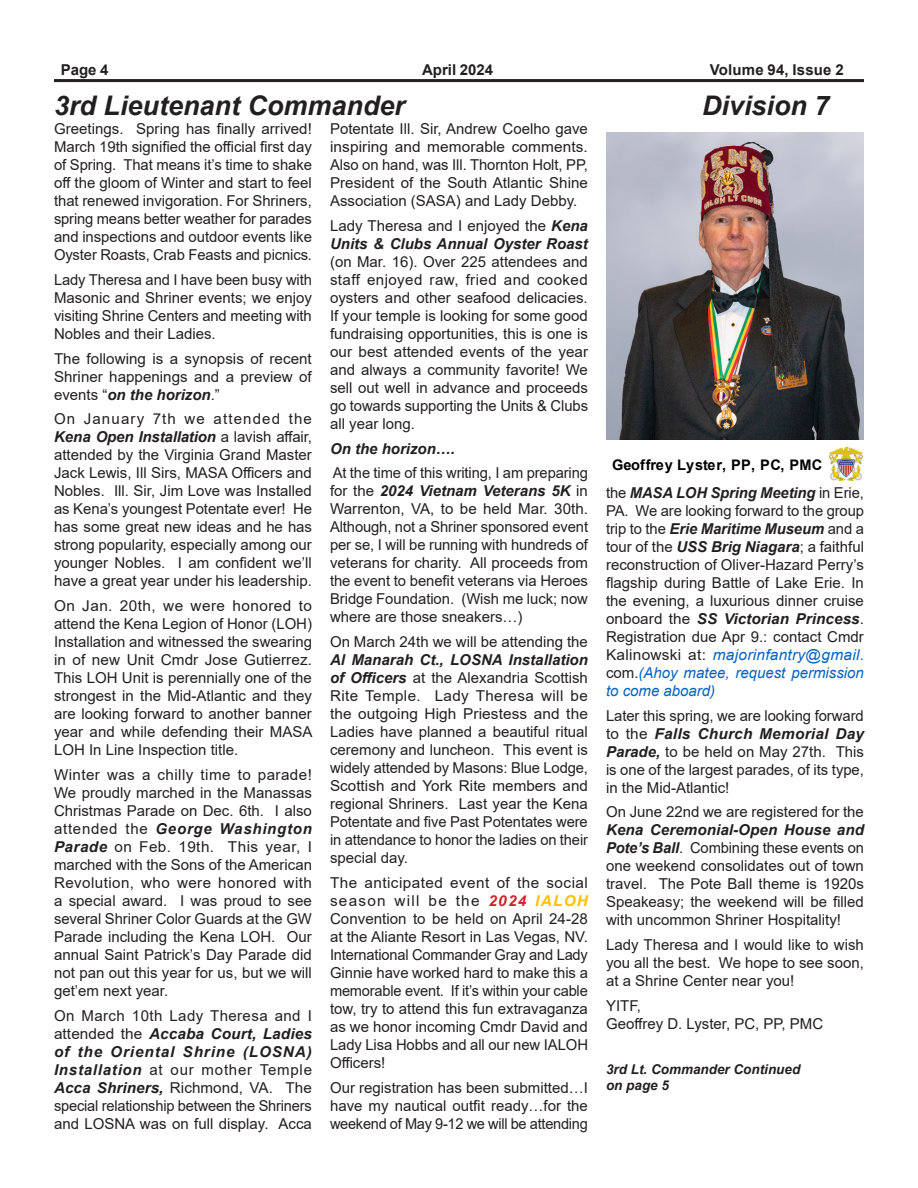
<style>
.page{position:relative;width:918px;height:1188px;background:#fff}
.page>*{position:absolute;margin:0;border:0;box-sizing:border-box;transform-origin:0 0}
.LT_Commander_Title_Division{font:italic 700 27px "Arial";color:#231f20}
.Text_Justified{font:15px/18px "Arial";color:#231f20;text-align:justify}
.t1{font:700 15px "Arial";color:#231f20}
.Heading_1{font:15px "Arial";color:#231f20}
.Text_Justified-2{font:italic 700 15px "Arial";color:#231f20}
.t2{font:700 14.55px "Arial";letter-spacing:.01em;color:#000}
.Heading_1-2{font:italic 700 13.5px "Arial";color:#231f20}
.s1{font-weight:700;font-style:italic}
.s2{font-weight:700;font-style:italic;color:#d1232a}
.s3{font-weight:700;font-style:italic;color:#ffc000}
.s4{font-style:italic;color:#0563c1}
.s5{color:#0563c1}
</style>
<div class="page">
<hr style="left:54px;top:79px;width:810px;height:3px;background:#231f20">
<img style="left:606px;top:132px;width:258px;height:308px">
<img style="left:830px;top:447px;width:33px;height:34px">
<p class="t1" style="left:61px;top:59px;width:49px">Page 4</p>
<p class="t1" style="left:422px;top:59px;width:73px">April 2024</p>
<p class="t1" style="left:710px;top:59px;width:135px">Volume 94, Issue 2</p>
<p class="LT_Commander_Title_Division" style="left:54px;top:87px;width:353px">3rd Lieutenant Commander</p>
<p class="LT_Commander_Title_Division" style="left:702px;top:87px;width:129px">Division 7</p>
<p class="Text_Justified" style="left:54px;top:120px;width:260px">Greetings. Spring has finally arrived!<br>March 19th signified the official first day of Spring. That means it’s time to shake off the gloom of Winter and start to feel that renewed invigoration. For Shriners, spring means better weather for parades and inspections and outdoor events like Oyster Roasts, Crab Feasts and picnics.</p>
<p class="Text_Justified" style="left:54px;top:270px;width:259px">Lady Theresa and I have been busy with Masonic and Shriner events; we enjoy visiting Shrine Centers and meeting with Nobles and their Ladies.</p>
<p class="Text_Justified" style="left:54px;top:349px;width:259px">The following is a synopsis of recent Shriner happenings and a preview of events “<span class="s1">on the horizon</span>.”</p>
<p class="Text_Justified" style="left:54px;top:410px;width:260px">On January 7th we attended the <span class="s1">Kena Open Installation</span> a lavish affair, attended by the Virginia Grand Master Jack Lewis, Ill Sirs, MASA Officers and Nobles. Ill. Sir, Jim Love was Installed as Kena’s youngest Potentate ever! He has some great new ideas and he has strong popularity, especially among our younger Nobles. I am confident we’ll have a great year under his leadership.</p>
<p class="Text_Justified" style="left:54px;top:597px;width:260px">On Jan. 20th, we were honored to attend the Kena Legion of Honor (LOH)<br>Installation and witnessed the swearing in of new Unit Cmdr Jose Gutierrez.<br>This LOH Unit is perennially one of the strongest in the Mid-Atlantic and they are looking forward to another banner year and while defending their MASA LOH In Line Inspection title.</p>
<p class="Text_Justified" style="left:54px;top:765px;width:260px">Winter was a chilly time to parade!<br>We proudly marched in the Manassas Christmas Parade on Dec. 6th. I also attended the <span class="s1">George Washington Parade</span> on Feb. 19th. This year, I marched with the Sons of the American Revolution, who were honored with a special award. I was proud to see several Shriner Color Guards at the GW Parade including the Kena LOH. Our annual Saint Patrick’s Day Parade did not pan out this year for us, but we will get’em next year.</p>
<p class="Text_Justified" style="left:54px;top:1006px;width:260px">On March 10th Lady Theresa and I attended the <span class="s1">Accaba Court, Ladies of the Oriental Shrine (LOSNA)<br>Installation</span> at our mother Temple <span class="s1">Acca Shriners,</span> Richmond, VA. The special relationship between the Shriners and LOSNA was on full display. Acca</p>
<p class="Text_Justified" style="left:330px;top:120px;width:260px">Potentate Ill. Sir, Andrew Coelho gave inspiring and memorable comments.<br>Also on hand, was Ill. Thornton Holt, PP, President of the South Atlantic Shine Association (SASA) and Lady Debby.</p>
<p class="Text_Justified" style="left:330px;top:216px;width:260px">Lady Theresa and I enjoyed the <span class="s1">Kena Units &amp; Clubs Annual Oyster Roast </span>(on Mar. 16). Over 225 attendees and staff enjoyed raw, fried and cooked oysters and other seafood delicacies.<br>If your temple is looking for some good fundraising opportunities, this is one is our best attended events of the year and always a community favorite! We sell out well in advance and proceeds go towards supporting the Units &amp; Clubs all year long.</p>
<p class="Text_Justified-2" style="left:330px;top:438px;width:127px">On the horizon….</p>
<p class="Text_Justified" style="left:330px;top:464px;width:260px">At the time of this writing, I am preparing for the <span class="s1">2024 Vietnam Veterans 5K</span> in Warrenton, VA, to be held Mar. 30th.<br>Although, not a Shriner sponsored event per se, I will be running with hundreds of veterans for charity. All proceeds from the event to benefit veterans via Heroes Bridge Foundation. (Wish me luck; now where are those sneakers…)</p>
<p class="Text_Justified" style="left:330px;top:633px;width:260px">On March 24th we will be attending the <span class="s1">Al Manarah Ct., LOSNA Installation of Officers</span> at the Alexandria Scottish Rite Temple. Lady Theresa will be the outgoing High Priestess and the Ladies have planned a beautiful ritual ceremony and luncheon. This event is widely attended by Masons: Blue Lodge, Scottish and York Rite members and regional Shriners. Last year the Kena Potentate and five Past Potentates were in attendance to honor the ladies on their special day.</p>
<p class="Text_Justified" style="left:330px;top:873px;width:260px">The anticipated event of the social season will be the <span class="s2">2024</span> <span class="s3">IALOH </span>Convention to be held on April 24-28 at the Aliante Resort in Las Vegas, NV.<br>International Commander Gray and Lady Ginnie have worked hard to make this a memorable event. If it’s within your cable tow, try to attend this fun extravaganza as we honor incoming Cmdr David and Lady Lisa Hobbs and all our new IALOH Officers!</p>
<p class="Text_Justified" style="left:330px;top:1078px;width:259px">Our registration has been submitted…I have my nautical outfit ready…for the weekend of May 9-12 we will be attending</p>
<p class="t2" style="left:612px;top:454px;width:212px">Geoffrey Lyster, PP, PC, PMC</p>
<p class="Text_Justified" style="left:606px;top:484px;width:260px">the <span class="s1">MASA LOH Spring Meeting</span> in Erie, PA. We are looking forward to the group trip to the <span class="s1">Erie Maritime Museum</span> and a tour of the <span class="s1">USS Brig Niagara</span>; a faithful reconstruction of Oliver-Hazard Perry’s flagship during Battle of Lake Erie. In the evening, a luxurious dinner cruise onboard the <span class="s1">SS Victorian Princess</span>.<br>Registration due Apr 9.: contact Cmdr Kalinowski at: <span class="s4">majorinfantry@gmail</span><span class="s5">. </span>com.<span class="s4">(Ahoy matee, request permission to come aboard)</span></p>
<p class="Text_Justified" style="left:606px;top:706px;width:260px">Later this spring, we are looking forward to the <span class="s1">Falls Church Memorial Day Parade,</span> to be held on May 27th. This is one of the largest parades, of its type, in the Mid-Atlantic!</p>
<p class="Text_Justified" style="left:606px;top:803px;width:260px">On June 22nd we are registered for the <span class="s1">Kena Ceremonial-Open House and Pote’s Ball</span>. Combining these events on one weekend consolidates out of town travel. The Pote Ball theme is 1920s Speakeasy; the weekend will be filled with uncommon Shriner Hospitality!</p>
<p class="Text_Justified" style="left:606px;top:936px;width:259px">Lady Theresa and I would like to wish you all the best. We hope to see soon, at a Shrine Center near you!</p>
<p class="Text_Justified" style="left:606px;top:997px;width:37px">YITF,</p>
<p class="Heading_1" style="left:606px;top:1013px;width:219px">Geoffrey D. Lyster, PC, PP, PMC</p>
<p class="Heading_1-2" style="left:606px;top:1060px;width:196px">3rd Lt. Commander Continued</p>
<p class="Heading_1-2" style="left:606px;top:1076px;width:65px">on page 5</p>
</div>
